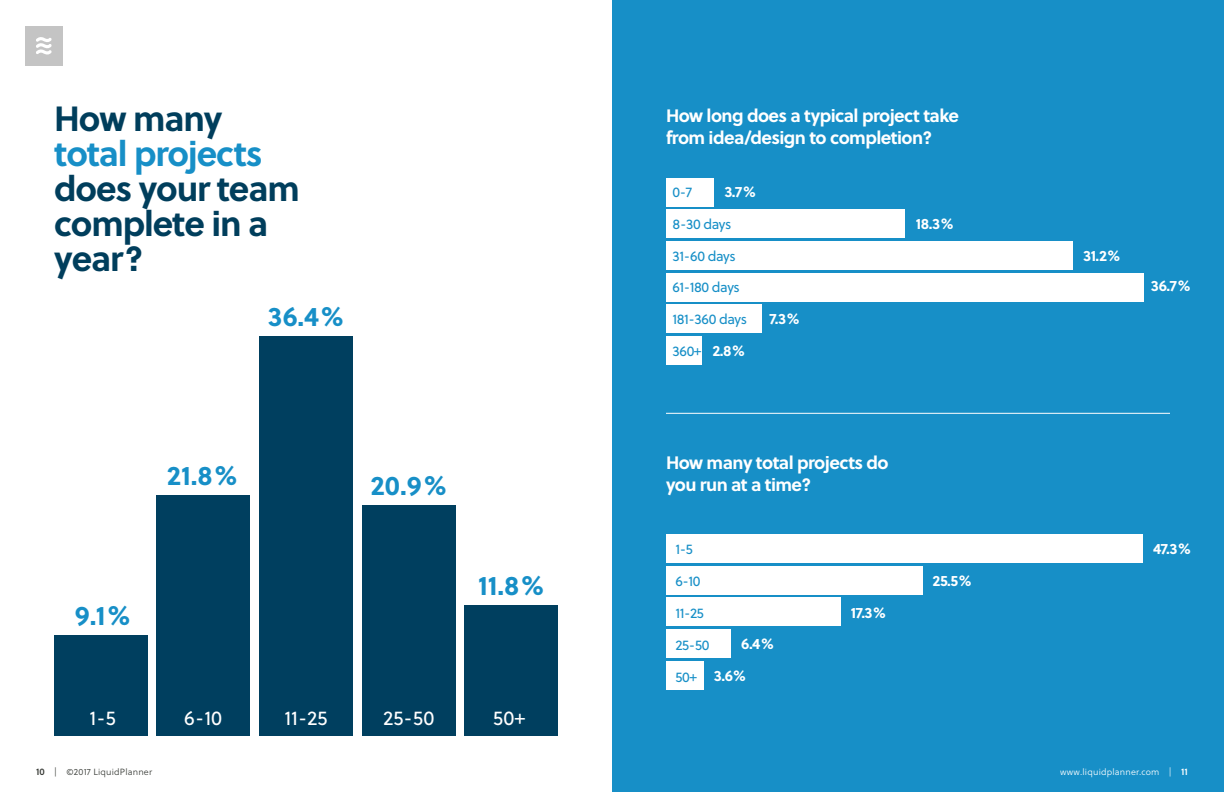
<style>
.page{position:relative;width:1224px;height:792px;background:#fff}
.page>*{position:absolute;margin:0;border:0;box-sizing:border-box;transform-origin:0 0}
.t1{font:700 35px/35.1px "Soleil";letter-spacing:-.03em;color:#003e5c}
.t2{font:700 35px "Soleil";letter-spacing:-.03em;color:#178fc7}
.t3{font:700 27px "Soleil";letter-spacing:.005em;color:#178fc7}
.t4{font:20px "Soleil";letter-spacing:.01em;color:#fff}
.t5{font:700 18px/22.1px "Soleil";letter-spacing:-.03em;color:#fff}
.t6{font:700 15px/32px "Soleil";letter-spacing:-.03em;color:#fff}
.t7{font:14px "Soleil";letter-spacing:-.03em;color:#178fc7}
.t8{font:300 9px "Soleil";letter-spacing:.02em;color:#fff}
.t9{font:300 9px "Soleil";letter-spacing:.02em;color:#383b36}
.s1{font-weight:600;font-size:9.5px}
</style>
<div class="page">
<div style="left:612px;top:0;width:612px;height:792px;background:#178fc7"></div>
<div style="left:25px;top:26px;width:37px;height:40px;background:#c4c4c4"></div>
<svg style="left:36px;top:37px;width:16px;height:18px"></svg>
<div style="left:362px;top:506px;width:93px;height:230px;background:#003f5f"></div>
<div style="left:259px;top:336px;width:94px;height:400px;background:#003f5f"></div>
<div style="left:157px;top:496px;width:93px;height:240px;background:#003f5f"></div>
<div style="left:666px;top:661px;width:37px;height:29px;background:#fff"></div>
<div style="left:666px;top:629px;width:65px;height:29px;background:#fff"></div>
<div style="left:666px;top:598px;width:175px;height:28px;background:#fff"></div>
<div style="left:666px;top:566px;width:257px;height:28px;background:#fff"></div>
<div style="left:666px;top:534px;width:477px;height:29px;background:#fff"></div>
<hr style="left:666px;top:413px;width:504px;height:1px;background:#fff">
<div style="left:464px;top:606px;width:94px;height:130px;background:#003f5f"></div>
<div style="left:54px;top:636px;width:94px;height:100px;background:#003f5f"></div>
<div style="left:666px;top:336px;width:36px;height:29px;background:#fff"></div>
<div style="left:666px;top:305px;width:96px;height:28px;background:#fff"></div>
<div style="left:666px;top:273px;width:478px;height:28px;background:#fff"></div>
<div style="left:666px;top:241px;width:406px;height:29px;background:#fff"></div>
<div style="left:666px;top:210px;width:239px;height:28px;background:#fff"></div>
<div style="left:666px;top:178px;width:48px;height:28px;background:#fff"></div>
<h1 class="t1" style="left:54px;top:99px;width:170px">How many</h1>
<h1 class="t2" style="left:54px;top:127px;width:210px">total projects</h1>
<h1 class="t1" style="left:54px;top:169px;width:247px">does your team complete in a year?</h1>
<h2 class="t3" style="left:268px;top:295px;width:78px">36.4%</h2>
<h2 class="t3" style="left:167px;top:455px;width:72px">21.8%</h2>
<h2 class="t3" style="left:75px;top:595px;width:57px">9.1%</h2>
<h2 class="t3" style="left:370px;top:465px;width:78px">20.9%</h2>
<h2 class="t3" style="left:478px;top:565px;width:68px">11.8%</h2>
<p class="t4" style="left:90px;top:703px;width:28px">1-5</p>
<p class="t9" style="left:36px;top:765px;width:118px"><span class="s1">10</span> | ©2017 LiquidPlanner</p>
<p class="t4" style="left:184px;top:703px;width:39px">6-10</p>
<p class="t4" style="left:284px;top:703px;width:45px">11-25</p>
<p class="t4" style="left:383px;top:703px;width:53px">25-50</p>
<p class="t4" style="left:493px;top:703px;width:34px">50+</p>
<p class="t5" style="left:666px;top:103px;width:295px">How long does a typical project take from idea/design to completion?</p>
<p class="t7" style="left:673px;top:182px;width:21px">0-7</p>
<p class="t6" style="left:724px;top:175px;width:33px">3.7%</p>
<p class="t7" style="left:673px;top:214px;width:60px">8-30 days</p>
<p class="t7" style="left:673px;top:246px;width:65px">31-60 days</p>
<p class="t7" style="left:673px;top:277px;width:69px">61-180 days</p>
<p class="t7" style="left:673px;top:309px;width:76px">181-360 days</p>
<p class="t7" style="left:673px;top:341px;width:31px">360+</p>
<p class="t6" style="left:713px;top:334px;width:34px">2.8%</p>
<p class="t6" style="left:770px;top:302px;width:32px">7.3%</p>
<p class="t6" style="left:916px;top:207px;width:39px">18.3%</p>
<p class="t5" style="left:666px;top:451px;width:224px">How many total projects do you run at a time?</p>
<p class="t6" style="left:1083px;top:239px;width:39px">31.2%</p>
<p class="t6" style="left:1151px;top:269px;width:41px">36.7%</p>
<p class="t7" style="left:675px;top:539px;width:19px">1-5</p>
<p class="t6" style="left:1153px;top:531px;width:40px">47.3%</p>
<p class="t6" style="left:932px;top:563px;width:41px">25.5%</p>
<p class="t6" style="left:851px;top:595px;width:37px">17.3%</p>
<p class="t6" style="left:714px;top:627px;width:61px;text-indent:27px">6.4%<br>3.6%</p>
<p class="t7" style="left:675px;top:571px;width:27px">6-10</p>
<p class="t7" style="left:675px;top:603px;width:30px">11-25</p>
<p class="t7" style="left:675px;top:635px;width:36px">25-50</p>
<p class="t7" style="left:675px;top:667px;width:23px">50+</p>
<p class="t8" style="left:1060px;top:765px;width:129px">www.liquidplanner.com | <span class="s1">11</span></p>
</div>
